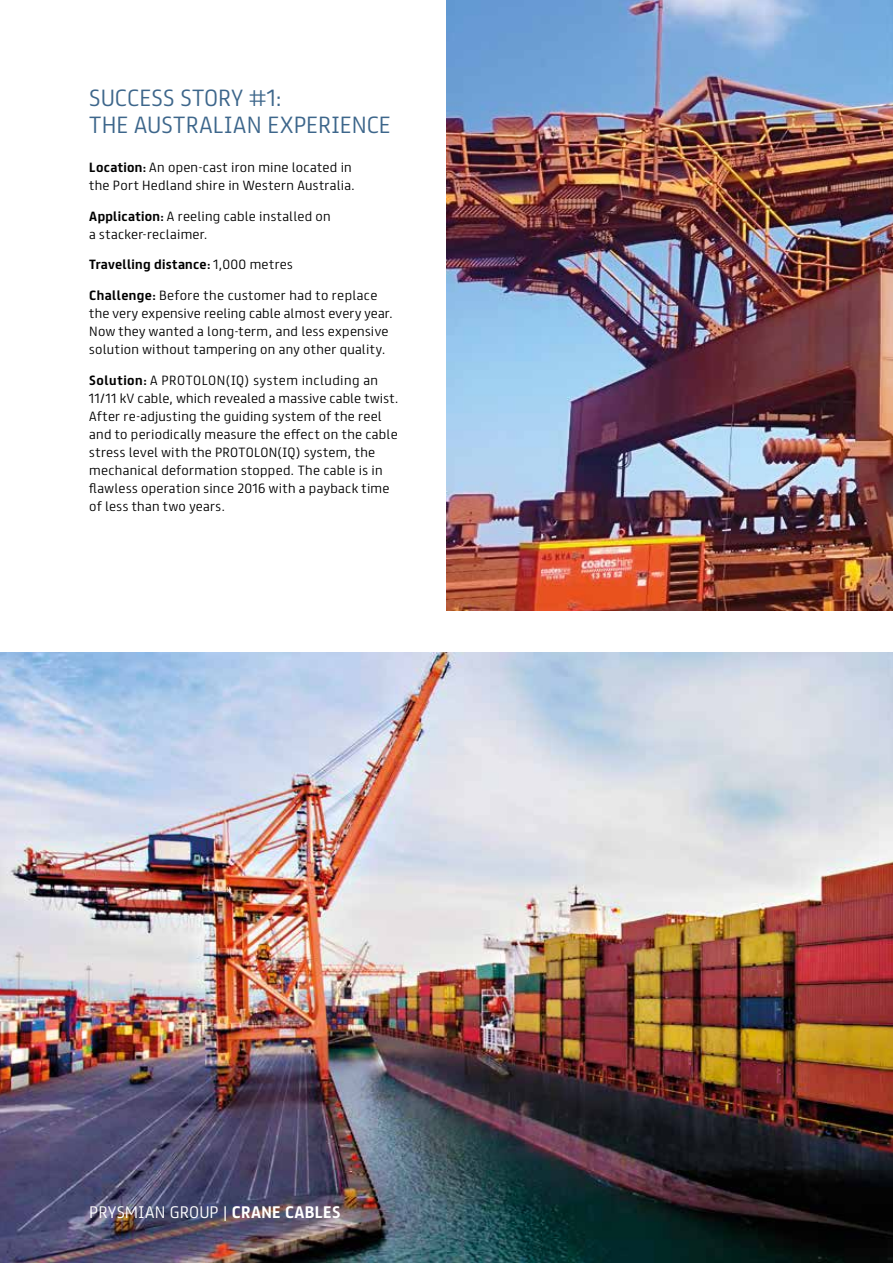
<style>
.page{position:relative;width:893px;height:1263px;background:#fff}
.page>*{position:absolute;margin:0;border:0;box-sizing:border-box;transform-origin:0 0}
.t1{font:300 21px/27px "FS Truman";letter-spacing:.005em;color:#3d668b}
.t2{font:300 15px "FS Truman";letter-spacing:.015em;color:#fff}
.t3{font:300 12px/18px "FS Truman";letter-spacing:.025em;color:#000}
.t4{font:700 12px "FS Truman";letter-spacing:.02em;color:#000}
.s1{font-weight:700}
.s2{font-weight:300}
</style>
<div class="page">
<img style="left:0;top:653px;width:893px;height:610px">
<img style="left:446px;top:0;width:447px;height:610px">
<h1 class="t1" style="left:89px;top:82px;width:303px">SUCCESS STORY #1:<br>THE AUSTRALIAN EXPERIENCE</h1>
<p class="t3" style="left:89px;top:157px;width:267px"><span class="s1">Location:</span> An open-cast iron mine located in the Port Hedland shire in Western Australia.</p>
<p class="t3" style="left:89px;top:206px;width:243px"><span class="s1">Application:</span> A reeling cable installed on a stacker-reclaimer.</p>
<p class="t4" style="left:89px;top:254px;width:205px">Travelling distance: <span class="s2">1,000 metres</span></p>
<p class="t3" style="left:89px;top:285px;width:305px"><span class="s1">Challenge:</span> Before the customer had to replace the very expensive reeling cable almost every year.<br>Now they wanted a long-term, and less expensive solution without tampering on any other quality.</p>
<p class="t3" style="left:89px;top:370px;width:311px"><span class="s1">Solution:</span> A PROTOLON(IQ) system including an 11/11 kV cable, which revealed a massive cable twist.<br>After re-adjusting the guiding system of the reel and to periodically measure the effect on the cable stress level with the PROTOLON(IQ) system, the mechanical deformation stopped. The cable is in flawless operation since 2016 with a payback time of less than two years.</p>
<p class="t2" style="left:89px;top:1199px;width:253px">PRYSMIAN GROUP | <span class="s1">CRANE CABLES</span></p>
</div>
